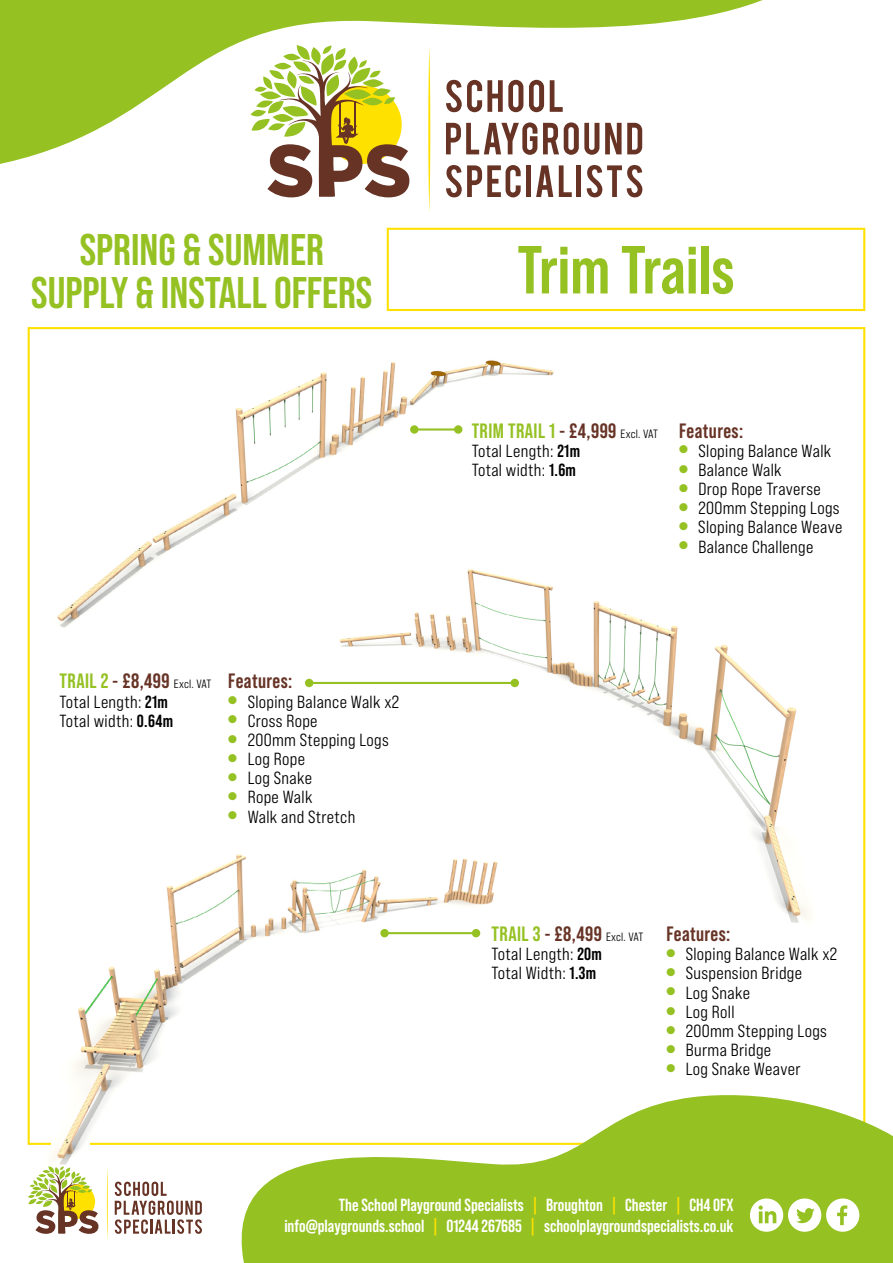
<style>
.page{position:relative;width:893px;height:1263px;background:#fff}
.page>*{position:absolute;margin:0;border:0;box-sizing:border-box;transform-origin:0 0}
.t1{font:700 67.8px "Bebas Neue Pro";color:#95c123}
.t2{font:700 44.25px/43px "Bebas Neue Pro";color:#95c123;text-align:center}
.t3{font:700 20.7px "Bebas Neue Pro";letter-spacing:.02em;color:#673326}
.t4{font:700 20.7px "Bebas Neue Pro";letter-spacing:.02em;color:#95c123}
.t5{font:17.55px/19.2px "Bebas Neue Pro Sm E Md";letter-spacing:.02em;color:#000}
.t6{font:700 17.55px/21px "Bebas Neue Pro";color:#fff;text-align:right}
.t7{font:12px "Bebas Neue Pro Sm E Md";letter-spacing:.01em;color:#000}
.s1{font-family:"Bebas Neue Pro";font-weight:700;font-size:20.7px;color:#95c123}
.s2{font-family:"Bebas Neue Pro";font-weight:700;font-size:20.7px;color:#673326}
.s3{font-family:"Bebas Neue Pro";font-weight:700}
.s4{color:#673326}
.s5{font-family:"Bebas Neue Pro Sm E Md";font-weight:400;font-size:12px;color:#000}
.s6{color:#ffe100}
</style>
<div class="page">
<svg style="left:446px;top:167px;width:75px;height:30px"></svg>
<div style="left:526px;top:165px;width:5px;height:32px;background:#663325"></div>
<svg style="left:536px;top:167px;width:17px;height:30px"></svg>
<svg style="left:559px;top:167px;width:13px;height:30px"></svg>
<div style="left:576px;top:165px;width:5px;height:32px;background:#663325"></div>
<svg style="left:587px;top:167px;width:55px;height:30px"></svg>
<svg style="left:428px;top:167px;width:2px;height:45px"></svg>
<svg style="left:267px;top:167px;width:142px;height:30px"></svg>
<svg style="left:115px;top:1181px;width:87px;height:53px"></svg>
<svg style="left:107px;top:1179px;width:1px;height:61px"></svg>
<svg style="left:28px;top:1179px;width:70px;height:55px"></svg>
<div style="left:387px;top:228px;width:478px;height:83px;border:2px solid #ffe100"></div>
<svg style="left:241px;top:1090px;width:652px;height:173px;background:#a0c739"></svg>
<svg style="left:750px;top:1198px;width:109px;height:34px"></svg>
<svg style="left:0;top:0;width:763px;height:167px"></svg>
<img style="left:57px;top:360px;width:497px;height:268px">
<img style="left:305px;top:558px;width:505px;height:365px">
<img style="left:27px;top:820px;width:523px;height:359px">
<hr style="left:414px;top:428px;width:44px;height:3px;background:#95c123">
<div style="left:410px;top:425px;width:9px;height:9px;background:#95c123;border-radius:50%"></div>
<div style="left:454px;top:425px;width:8px;height:9px;background:#95c123;border-radius:50%"></div>
<hr style="left:309px;top:682px;width:206px;height:2px;background:#95c123">
<div style="left:305px;top:679px;width:8px;height:8px;background:#95c123;border-radius:50%"></div>
<div style="left:511px;top:679px;width:8px;height:8px;background:#95c123;border-radius:50%"></div>
<hr style="left:385px;top:932px;width:91px;height:2px;background:#95c123">
<div style="left:380px;top:929px;width:9px;height:8px;background:#95c123;border-radius:50%"></div>
<div style="left:472px;top:929px;width:8px;height:8px;background:#95c123;border-radius:50%"></div>
<h2 class="t2" style="left:31px;top:227px;width:342px">SPRING &amp; SUMMER<br>SUPPLY &amp; INSTALL OFFERS</h2>
<p class="t7" style="left:60px;top:677px;width:153px"><span class="s1">TRAIL 2</span> <span class="s2">- £8,499</span> Excl. VAT</p>
<p class="t5" style="left:60px;top:691px;width:115px">Total Length: <span class="s3">21m<br></span>Total width: <span class="s3">0.64m</span></p>
<p class="t3" style="left:228px;top:669px;width:66px">Features:</p>
<p class="t5" style="left:228px;top:691px;width:172px"><sup>●</sup> Sloping Balance Walk x2</p>
<p class="t5" style="left:228px;top:711px;width:91px"><sup>●</sup> Cross Rope</p>
<p class="t5" style="left:228px;top:730px;width:162px"><sup>●</sup> 200mm Stepping Logs</p>
<p class="t5" style="left:228px;top:749px;width:78px"><sup>●</sup> Log Rope</p>
<p class="t5" style="left:228px;top:768px;width:85px"><sup>●</sup> Log Snake</p>
<p class="t5" style="left:228px;top:787px;width:86px"><sup>●</sup> Rope Walk</p>
<p class="t5" style="left:228px;top:807px;width:128px"><sup>●</sup> Walk and Stretch</p>
<h1 class="t1" style="left:518px;top:231px;width:218px">Trim Trails</h1>
<p class="t4" style="left:472px;top:418px;width:188px">TRIM TRAIL 1 <span class="s4">- £4,999</span> <span class="s5">Excl. VAT</span></p>
<p class="t5" style="left:472px;top:441px;width:110px">Total Length: <span class="s3">21m<br></span>Total width: <span class="s3">1.6m</span></p>
<p class="t3" style="left:679px;top:418px;width:66px">Features:</p>
<p class="t5" style="left:679px;top:441px;width:154px"><sup>●</sup> Sloping Balance Walk</p>
<p class="t5" style="left:679px;top:460px;width:104px"><sup>●</sup> Balance Walk</p>
<p class="t5" style="left:679px;top:479px;width:143px"><sup>●</sup> Drop Rope Traverse</p>
<p class="t5" style="left:679px;top:498px;width:162px"><sup>●</sup> 200mm Stepping Logs</p>
<p class="t5" style="left:679px;top:517px;width:165px"><sup>●</sup> Sloping Balance Weave</p>
<p class="t5" style="left:679px;top:537px;width:136px"><sup>●</sup> Balance Challenge</p>
<p class="t7" style="left:492px;top:930px;width:153px"><span class="s1">TRAIL 3</span> <span class="s2">- £8,499</span> Excl. VAT</p>
<p class="t5" style="left:492px;top:944px;width:112px">Total Length: <span class="s3">20m<br></span>Total Width: <span class="s3">1.3m</span></p>
<p class="t3" style="left:666px;top:922px;width:66px">Features:</p>
<p class="t5" style="left:666px;top:944px;width:172px"><sup>●</sup> Sloping Balance Walk x2</p>
<p class="t5" style="left:666px;top:963px;width:137px"><sup>●</sup> Suspension Bridge</p>
<p class="t5" style="left:666px;top:983px;width:85px"><sup>●</sup> Log Snake</p>
<p class="t5" style="left:666px;top:1002px;width:70px"><sup>●</sup> Log Roll</p>
<p class="t5" style="left:666px;top:1021px;width:162px"><sup>●</sup> 200mm Stepping Logs</p>
<p class="t5" style="left:666px;top:1040px;width:106px"><sup>●</sup> Burma Bridge</p>
<p class="t5" style="left:666px;top:1059px;width:136px"><sup>●</sup> Log Snake Weaver</p>
<p class="t6" style="left:284px;top:1194px;width:451px">The School Playground Specialists <span class="s6">|</span> Broughton <span class="s6">|</span> Chester <span class="s6">|</span> CH4 0FX info@playgrounds.school <span class="s6">|</span> 01244 267685 <span class="s6">|</span> schoolplaygroundspecialists.co.uk</p>
</div>
